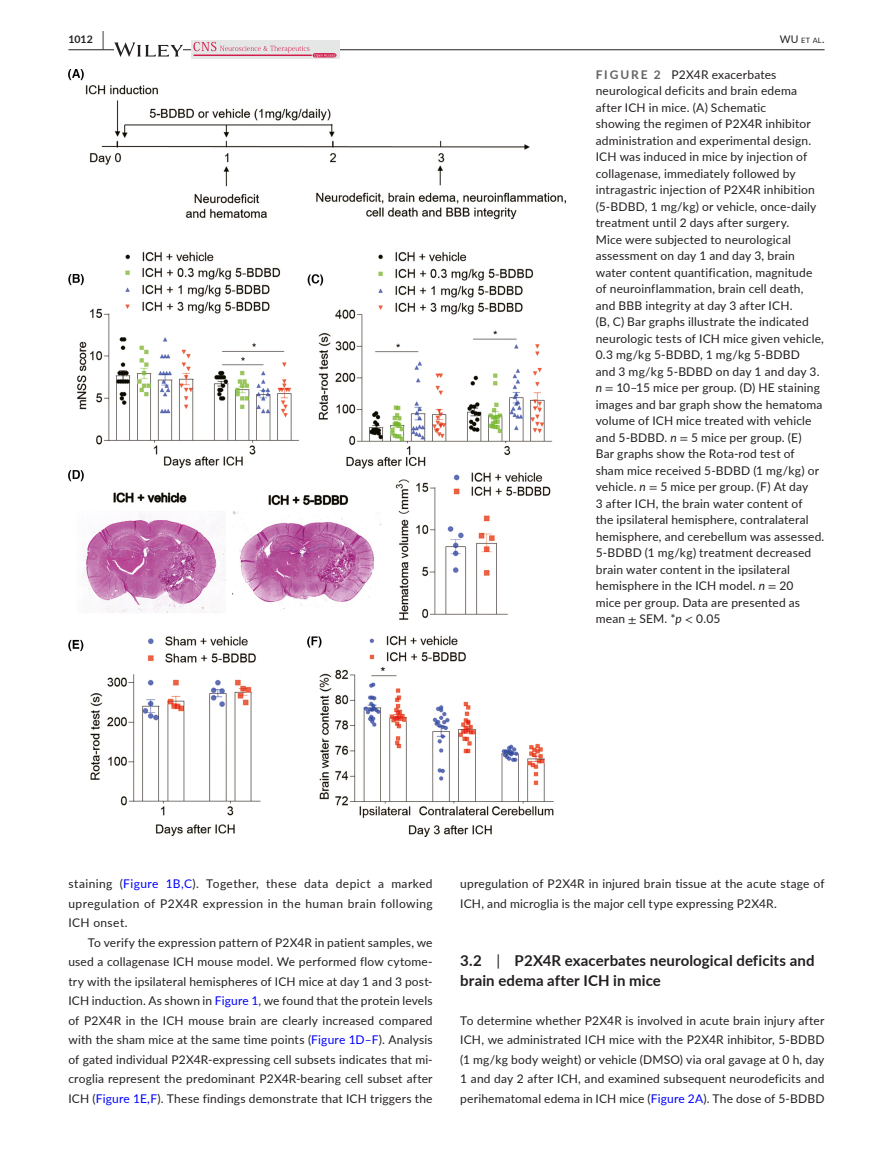
<style>
.page{position:relative;width:893px;height:1174px;background:#fff}
.page>*{position:absolute;margin:0;border:0;box-sizing:border-box;transform-origin:0 0}
.t1{font:700 15px/19.5px "Lato";letter-spacing:.01em;color:#231f20}
.t2{font:12px/16.5px "Lato";letter-spacing:.015em;color:#231f20;text-align:justify}
.t3{font:700 10.5px "Lato";color:#231f20}
.t4{font:7.35px "Lato";color:#231f20}
.s1{font-size:19.5px}
.s2{font-size:10.5px}
.s3{font-weight:700;color:#636366}
.s4{font-style:italic}
.s5{font-family:"STIX"}
.s6{color:#00f}
.s7{font-weight:400}
</style>
<div class="page">
<hr style="left:68px;top:49px;width:756px;height:1px;background:#231f20">
<svg style="left:114px;top:42px;width:69px;height:15px"></svg>
<div style="left:191px;top:40px;width:148px;height:19px;background:#e5e6e6"></div>
<hr style="left:313px;top:53px;width:23px;height:4px;background:#d5325d;border-radius:2px">
<svg style="left:193px;top:42px;width:142px;height:15px"></svg>
<img style="left:68px;top:69px;width:498px;height:767px">
<p class="t3" style="left:68px;top:31px;width:37px">1012 <span class="s1">|</span></p>
<p class="t4" style="left:780px;top:35px;width:46px"><span class="s2">WU</span> et al<span class="s2">.</span></p>
<p class="t2" style="left:596px;top:66px;width:230px;text-align:left"><span class="s3">FIGURE 2</span> P2X4R exacerbates neurological deficits and brain edema after ICH in mice. (A) Schematic<br>showing the regimen of P2X4R inhibitor administration and experimental design.<br>ICH was induced in mice by injection of collagenase, immediately followed by intragastric injection of P2X4R inhibition (5-BDBD, 1 mg/kg) or vehicle, once-daily treatment until 2 days after surgery.<br>Mice were subjected to neurological assessment on day 1 and day 3, brain water content quantification, magnitude of neuroinflammation, brain cell death, and BBB integrity at day 3 after ICH.<br>(B, C) Bar graphs illustrate the indicated neurologic tests of ICH mice given vehicle, 0.3 mg/kg 5-BDBD, 1 mg/kg 5-BDBD<br>and 3 mg/kg 5-BDBD on day 1 and day 3. <span class="s4">n</span> <span class="s5">=</span> 10–15 mice per group. (D) HE staining images and bar graph show the hematoma volume of ICH mice treated with vehicle and 5-BDBD. <span class="s4">n</span> <span class="s5">=</span> 5 mice per group. (E)<br>Bar graphs show the Rota-rod test of sham mice received 5-BDBD (1 mg/kg) or vehicle. <span class="s4">n</span> <span class="s5">=</span> 5 mice per group. (F) At day<br>3 after ICH, the brain water content of<br>the ipsilateral hemisphere, contralateral hemisphere, and cerebellum was assessed.<br>5-BDBD (1 mg/kg) treatment decreased brain water content in the ipsilateral hemisphere in the ICH model. <span class="s4">n</span> <span class="s5">=</span> 20<br>mice per group. Data are presented as mean <span class="s5">±</span> SEM. *<span class="s4">p</span> <span class="s5">&lt;</span> 0.05</p>
<p class="t2" style="left:68px;top:873px;width:366px;line-height:19.5px">staining (<span class="s6">Figure 1B,C</span>). Together, these data depict a marked upregulation of P2X4R expression in the human brain following ICH onset.</p>
<p class="t2" style="left:68px;top:932px;width:366px;line-height:19.5px;text-indent:20px">To verify the expression pattern of P2X4R in patient samples, we used a collagenase ICH mouse model. We performed flow cytome&shy;try with the ipsilateral hemispheres of ICH mice at day 1 and 3 post-ICH induction. As shown in <span class="s6">Figure 1</span>, we found that the protein levels of P2X4R in the ICH mouse brain are clearly increased compared with the sham mice at the same time points (<span class="s6">Figure 1D–F</span>). Analysis of gated individual P2X4R-expressing cell subsets indicates that mi&shy;croglia represent the predominant P2X4R-bearing cell subset after ICH (<span class="s6">Figure 1E,F</span>). These findings demonstrate that ICH triggers the</p>
<p class="t2" style="left:460px;top:873px;width:366px;line-height:19.5px">upregulation of P2X4R in injured brain tissue at the acute stage of<br>ICH, and microglia is the major cell type expressing P2X4R.</p>
<p class="t1" style="left:460px;top:950px;width:356px">3.2 <span class="s7">|</span> P2X4R exacerbates neurological deficits and brain edema after ICH in mice</p>
<p class="t2" style="left:460px;top:1010px;width:366px;line-height:19.5px">To determine whether P2X4R is involved in acute brain injury after ICH, we administrated ICH mice with the P2X4R inhibitor, 5-BDBD (1 mg/kg body weight) or vehicle (DMSO) via oral gavage at 0 h, day 1 and day 2 after ICH, and examined subsequent neurodeficits and perihematomal edema in ICH mice (<span class="s6">Figure 2A</span>). The dose of 5-BDBD</p>
</div>
